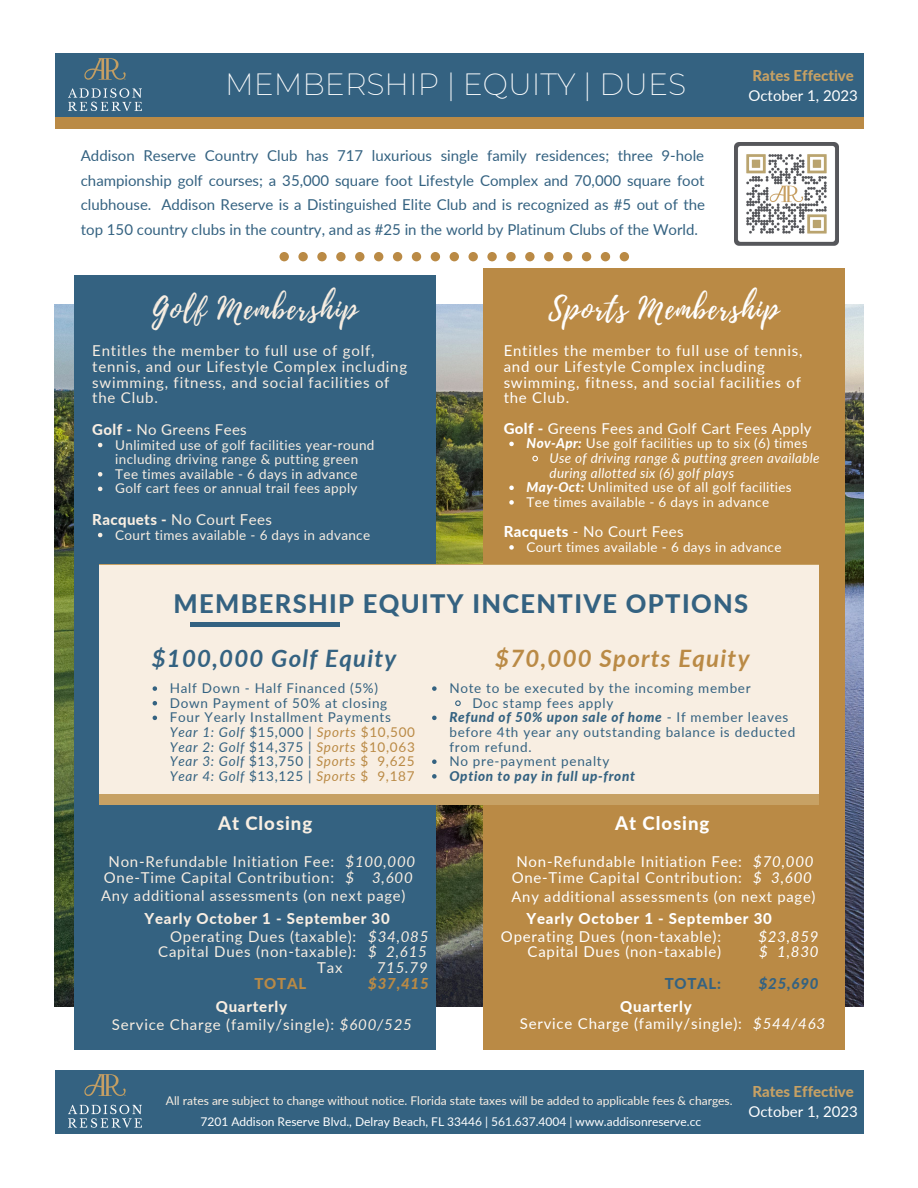
<style>
.page{position:relative;width:918px;height:1188px;background:#fff}
.page>*{position:absolute;margin:0;border:0;box-sizing:border-box;transform-origin:0 0}
.t1{font:200 30px "Montserrat";color:#fff}
.t2{font:30px "Playlist Script";letter-spacing:.05em;color:#fff}
.t3{font:30px "Playlist Script";letter-spacing:.05em;color:#f8eee2}
.t4{font:800 25.5px "Lato";letter-spacing:.05em;color:#346281}
.t5{font:italic 700 24px "Lato";letter-spacing:.05em;color:#ba8a45}
.t6{font:italic 700 24px "Lato";letter-spacing:.05em;color:#346281}
.t7{font:800 18.6px "Lato";letter-spacing:.05em;color:#fff}
.t8{font:800 18.6px "Lato";letter-spacing:.05em;color:#f8eee2}
.t9{font:15px/24.8px "Lato";color:#346281;text-align:justify}
.t10{font:15px/15.8px "Lato";letter-spacing:.05em;color:#f8eee2}
.t11{font:15px/15.8px "Lato";letter-spacing:.05em;color:#fff}
.t12{font:15px "Lato";letter-spacing:.025em;color:#fff}
.t13{font:15px "Lato";letter-spacing:.025em;color:#f8eee2}
.t14{font:800 15px "Lato";letter-spacing:.05em;color:#fff}
.t15{font:800 15px "Lato";letter-spacing:.05em;color:#f8eee2}
.t16{font:italic 15px "Lato";letter-spacing:.05em;color:#fff}
.t17{font:italic 15px "Lato";letter-spacing:.05em;color:#f8eee2}
.t18{font:800 15px "Lato";color:#c7a164}
.t19{font:15px "Lato";color:#fff}
.t20{font:italic 800 15px "Lato";color:#346281}
.t21{font:italic 800 15px "Lato";color:#ba8a45}
.t22{font:800 15px "Lato";letter-spacing:.05em;color:#346281}
.t23{font:800 15px "Lato";letter-spacing:.05em;color:#ba8a45}
.t24{font:14.85px "Lato";letter-spacing:.05em;color:#f8eee2}
.t25{font:14.7px "Lato";letter-spacing:.05em;color:#fff}
.t26{font:13.5px/14.7px "Lato";letter-spacing:.05em;color:#346281}
.t27{font:13.5px/14.7px "Lato";letter-spacing:.025em;color:#f8eee2}
.t28{font:13.5px "Lato";letter-spacing:.025em;color:#fff}
.t29{font:italic 13.5px "Lato";letter-spacing:.05em;color:#346281}
.t30{font:italic 13.5px/14.7px "Lato";letter-spacing:.025em;color:#fff}
.t31{font:italic 800 13.5px "Lato";letter-spacing:.055em;color:#346281}
.t32{font:12px "Lato";color:#f8eee2}
.t33{font:12px "Lato";color:#fff}
.s1{font-weight:800}
.s2{font-weight:800;font-style:italic}
.s3{font-style:normal}
.s4{color:#ba8a45}
.s5{font-style:normal;color:#ba8a45}
.s6{font-style:italic}
</style>
<div class="page">
<div style="left:55px;top:53px;width:809px;height:75px;background:#ba8a45"></div>
<div style="left:55px;top:53px;width:809px;height:64px;background:#346281"></div>
<img style="left:69px;top:58px;width:73px;height:53px">
<img style="left:55px;top:305px;width:808px;height:702px">
<div style="left:74px;top:275px;width:361px;height:775px;background:#346281"></div>
<div style="left:483px;top:268px;width:361px;height:782px;background:#ba8a45"></div>
<div style="left:55px;top:1070px;width:809px;height:63px;background:#346281"></div>
<img style="left:69px;top:1075px;width:73px;height:53px">
<div style="left:99px;top:565px;width:720px;height:240px;background:#c7a164"></div>
<div style="left:99px;top:565px;width:720px;height:229px;background:#f8eee2"></div>
<div style="left:190px;top:622px;width:150px;height:5px;background:#346281"></div>
<svg style="left:280px;top:252px;width:349px;height:9px"></svg>
<img style="left:735px;top:142px;width:103px;height:104px">
<svg style="left:153px;top:686px;width:4px;height:5px"></svg>
<svg style="left:153px;top:701px;width:4px;height:4px"></svg>
<svg style="left:153px;top:716px;width:4px;height:4px"></svg>
<svg style="left:432px;top:686px;width:5px;height:5px"></svg>
<svg style="left:455px;top:700px;width:6px;height:6px"></svg>
<svg style="left:432px;top:716px;width:5px;height:4px"></svg>
<svg style="left:432px;top:759px;width:5px;height:5px"></svg>
<svg style="left:432px;top:774px;width:5px;height:5px"></svg>
<svg style="left:98px;top:443px;width:4px;height:4px"></svg>
<svg style="left:98px;top:472px;width:4px;height:5px"></svg>
<svg style="left:98px;top:487px;width:4px;height:4px"></svg>
<svg style="left:98px;top:533px;width:4px;height:4px"></svg>
<svg style="left:509px;top:442px;width:5px;height:4px"></svg>
<svg style="left:532px;top:455px;width:6px;height:7px"></svg>
<svg style="left:509px;top:486px;width:5px;height:4px"></svg>
<svg style="left:509px;top:500px;width:5px;height:5px"></svg>
<svg style="left:509px;top:545px;width:5px;height:5px"></svg>
<p class="t1" style="left:225px;top:66px;width:463px">MEMBERSHIP | EQUITY | DUES</p>
<p class="t9" style="left:81px;top:143px;width:626px">Addison Reserve Country Club has 717 luxurious single family residences; three 9-hole championship golf courses; a 35,000 square foot Lifestyle Complex and 70,000 square foot clubhouse. Addison Reserve is a Distinguished Elite Club and is recognized as #5 out of the top 150 country clubs in the country, and as #25 in the world by Platinum Clubs of the World.</p>
<p class="t18" style="left:752px;top:66px;width:103px">Rates Effective</p>
<p class="t19" style="left:748px;top:86px;width:111px">October 1, 2023</p>
<p class="t3" style="left:152px;top:287px;width:207px">Golf Membership</p>
<p class="t10" style="left:92px;top:342px;width:316px">Entitles the member to full use of golf, tennis, and our Lifestyle Complex including swimming, fitness, and social facilities of the Club.</p>
<p class="t13" style="left:92px;top:420px;width:156px"><span class="s1">Golf -</span> No Greens Fees</p>
<p class="t27" style="left:115px;top:437px;width:261px">Unlimited use of golf facilities year-round including driving range &amp; putting green</p>
<p class="t27" style="left:115px;top:466px;width:244px">Tee times available - 6 days in advance</p>
<p class="t27" style="left:115px;top:481px;width:244px">Golf cart fees or annual trail fees apply</p>
<p class="t27" style="left:115px;top:527px;width:256px">Court times available - 6 days in advance</p>
<p class="t13" style="left:92px;top:510px;width:181px"><span class="s1">Racquets -</span> No Court Fees</p>
<p class="t2" style="left:548px;top:287px;width:232px">Sports Membership</p>
<p class="t11" style="left:504px;top:342px;width:300px">Entitles the member to full use of tennis, and our Lifestyle Complex including swimming, fitness, and social facilities of the Club.</p>
<p class="t12" style="left:504px;top:419px;width:309px"><span class="s1">Golf -</span> Greens Fees and Golf Cart Fees Apply</p>
<p class="t28" style="left:527px;top:435px;width:282px"><span class="s2">Nov-Apr:</span> Use golf facilities up to six (6) times</p>
<p class="t30" style="left:550px;top:450px;width:272px">Use of driving range &amp; putting green available during allotted six (6) golf plays</p>
<p class="t28" style="left:527px;top:479px;width:267px"><span class="s2">May-Oct:</span> Unlimited use of all golf facilities</p>
<p class="t28" style="left:527px;top:494px;width:244px">Tee times available - 6 days in advance</p>
<p class="t28" style="left:527px;top:539px;width:256px">Court times available - 6 days in advance</p>
<p class="t12" style="left:504px;top:522px;width:182px"><span class="s1">Racquets</span> - No Court Fees</p>
<p class="t4" style="left:174px;top:588px;width:576px">MEMBERSHIP EQUITY INCENTIVE OPTIONS</p>
<p class="t6" style="left:152px;top:643px;width:246px">$100,000 Golf Equity</p>
<p class="t5" style="left:495px;top:643px;width:256px">$70,000 Sports Equity</p>
<p class="t26" style="left:170px;top:681px;width:210px">Half Down - Half Financed (5%)</p>
<p class="t26" style="left:170px;top:695px;width:219px">Down Payment of 50% at closing</p>
<p class="t26" style="left:170px;top:710px;width:223px">Four Yearly Installment Payments</p>
<p class="t29" style="left:170px;top:724px;width:247px">Year 1: Golf <span class="s3">$15,000 |</span> <span class="s4">Sports</span> <span class="s5">$10,500</span></p>
<p class="t29" style="left:170px;top:738px;width:246px">Year 2: Golf <span class="s3">$14,375 |</span> <span class="s4">Sports</span> <span class="s5">$10,063</span></p>
<p class="t29" style="left:170px;top:753px;width:246px">Year 3: Golf <span class="s3">$13,750 |</span> <span class="s4">Sports</span> <span class="s5">$ 9,625</span></p>
<p class="t29" style="left:170px;top:768px;width:246px">Year 4: Golf <span class="s3">$13,125 |</span> <span class="s4">Sports</span> <span class="s5">$ 9,187</span></p>
<p class="t26" style="left:449px;top:681px;width:303px">Note to be executed by the incoming member</p>
<p class="t26" style="left:472px;top:695px;width:142px">Doc stamp fees apply</p>
<p class="t26" style="left:449px;top:710px;width:347px"><span class="s2">Refund of 50% upon sale of home</span> - If member leaves before 4th year any outstanding balance is deducted from refund.</p>
<p class="t26" style="left:449px;top:754px;width:161px">No pre-payment penalty</p>
<p class="t31" style="left:449px;top:768px;width:187px">Option to pay in full up-front</p>
<p class="t8" style="left:218px;top:812px;width:96px">At Closing</p>
<p class="t10" style="left:108px;top:853px;width:227px">Non-Refundable Initiation Fee:</p>
<p class="t10" style="left:104px;top:869px;width:232px">One-Time Capital Contribution:</p>
<p class="t17" style="left:346px;top:852px;width:71px">$100,000</p>
<p class="t17" style="left:346px;top:868px;width:69px">$ 3,600</p>
<p class="t7" style="left:615px;top:812px;width:96px">At Closing</p>
<p class="t11" style="left:516px;top:853px;width:227px">Non-Refundable Initiation Fee:</p>
<p class="t11" style="left:512px;top:869px;width:232px">One-Time Capital Contribution:</p>
<p class="t16" style="left:753px;top:852px;width:62px">$70,000</p>
<p class="t16" style="left:753px;top:868px;width:60px">$ 3,600</p>
<p class="t24" style="left:101px;top:886px;width:306px">Any additional assessments (on next page)</p>
<p class="t25" style="left:512px;top:887px;width:306px">Any additional assessments (on next page)</p>
<p class="t15" style="left:144px;top:909px;width:247px">Yearly October 1 - September 30</p>
<p class="t14" style="left:527px;top:909px;width:247px">Yearly October 1 - September 30</p>
<p class="t10" style="left:170px;top:928px;width:188px">Operating Dues (taxable):</p>
<p class="t10" style="left:158px;top:944px;width:200px">Capital Dues (non-taxable):</p>
<p class="t10" style="left:317px;top:960px;width:27px">Tax</p>
<p class="t23" style="left:254px;top:974px;width:53px">TOTAL</p>
<p class="t17" style="left:368px;top:927px;width:62px">$34,085</p>
<p class="t17" style="left:368px;top:943px;width:60px">$ 2,615</p>
<p class="t17" style="left:377px;top:958px;width:52px">715.79</p>
<p class="t21" style="left:368px;top:974px;width:62px">$37,415</p>
<p class="t11" style="left:501px;top:928px;width:222px">Operating Dues (non-taxable):</p>
<p class="t11" style="left:528px;top:944px;width:195px">Capital Dues (non-taxable)</p>
<p class="t22" style="left:665px;top:974px;width:58px">TOTAL:</p>
<p class="t16" style="left:758px;top:927px;width:62px">$23,859</p>
<p class="t16" style="left:759px;top:943px;width:61px">$ 1,830</p>
<p class="t20" style="left:759px;top:974px;width:61px">$25,690</p>
<p class="t15" style="left:216px;top:998px;width:73px">Quarterly</p>
<p class="t10" style="left:112px;top:1016px;width:301px">Service Charge (family/single): <span class="s6">$600/525</span></p>
<p class="t14" style="left:620px;top:997px;width:73px">Quarterly</p>
<p class="t11" style="left:520px;top:1016px;width:224px">Service Charge (family/single):</p>
<p class="t16" style="left:753px;top:1015px;width:73px">$544/463</p>
<p class="t32" style="left:166px;top:1093px;width:568px">All rates are subject to change without notice. Florida state taxes will be added to applicable fees &amp; charges.</p>
<p class="t33" style="left:200px;top:1114px;width:502px">7201 Addison Reserve Blvd., Delray Beach, FL 33446 | 561.637.4004 | www.addisonreserve.cc</p>
<p class="t18" style="left:752px;top:1082px;width:103px">Rates Effective</p>
<p class="t19" style="left:748px;top:1102px;width:111px">October 1, 2023</p>
</div>
